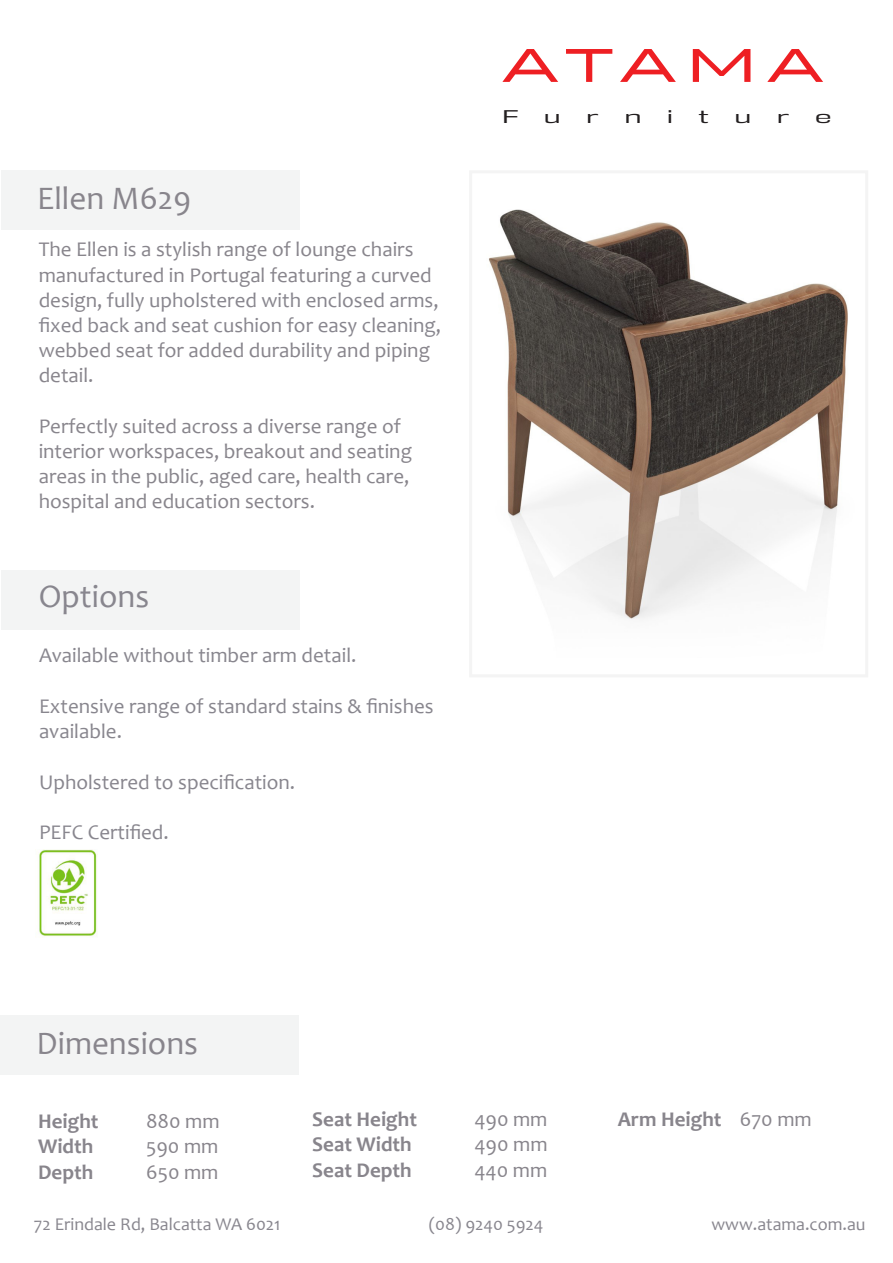
<style>
.page{position:relative;width:893px;height:1263px;background:#fff}
.page>*{position:absolute;margin:0;border:0;box-sizing:border-box;transform-origin:0 0}
.t1{font:500 46.95px "Halogen";letter-spacing:.17em;color:#ee1f23;scale:1.22 1}
.t2{font:33px "Candara";color:#88858c}
.t3{font:33px "Candara";color:#88868e}
.t4{font:21px/25.2px "Candara";color:#88858c}
.t5{font:21px/25.2px "Candara";color:#88868e}
.t6{font:700 21px "Candara";color:#88858c}
.t7{font:18px "Candara";color:#88868e}
.t8{font:16.95px "DDT Bk";color:#231f20;scale:1.6 1}
.s1{color:#88868e}
.s2{font-weight:400}
</style>
<div class="page">
<div style="left:0;top:1016px;width:299px;height:59px;background:#f3f4f4"></div>
<div style="left:469px;top:170px;width:399px;height:507px;border:3px solid #f4f4f4"></div>
<div style="left:1px;top:170px;width:298px;height:60px;background:#f3f4f4"></div>
<img style="left:489px;top:209px;width:359px;height:411px">
<div style="left:1px;top:570px;width:298px;height:59px;background:#f3f4f4"></div>
<img style="left:39px;top:849px;width:59px;height:87px">
<p class="t2" style="left:37px;top:178px;width:156px">Ellen M629</p>
<p class="t4" style="left:39px;top:237px;width:376px">The Ellen is a stylish range of lounge chairs</p>
<p class="t4" style="left:39px;top:262px;width:404px">manufactured in Portugal featuring a curved design, <span class="s1">fully upholstered with enclosed arms, fixed back and seat cushion for easy cleaning, </span>webbed seat for added durability and piping detail.</p>
<p class="t4" style="left:39px;top:413px;width:364px">Perfectly suited across a diverse range of</p>
<p class="t4" style="left:39px;top:438px;width:375px">interior workspaces, breakout and seating</p>
<p class="t4" style="left:39px;top:464px;width:372px">areas in the public, aged care, health care,</p>
<p class="t4" style="left:39px;top:489px;width:278px">hospital and education sectors.</p>
<p class="t3" style="left:39px;top:576px;width:112px">Options</p>
<p class="t5" style="left:39px;top:643px;width:319px">Available without timber arm detail.</p>
<p class="t5" style="left:39px;top:693px;width:396px">Extensive range of standard stains &amp; finishes available.</p>
<p class="t5" style="left:39px;top:769px;width:258px">Upholstered to specification.</p>
<p class="t5" style="left:39px;top:819px;width:131px">PEFC Certified.</p>
<p class="t1" style="left:503px;top:37px;width:264px">ATAMA</p>
<p class="t8" style="left:503px;top:107px;width:12px">F</p>
<p class="t8" style="left:544px;top:107px;width:12px">u</p>
<p class="t8" style="left:586px;top:107px;width:9px">r</p>
<p class="t8" style="left:624px;top:107px;width:12px">n</p>
<p class="t8" style="left:667px;top:107px;width:6px">i</p>
<p class="t8" style="left:699px;top:107px;width:8px">t</p>
<p class="t8" style="left:735px;top:107px;width:12px">u</p>
<p class="t8" style="left:777px;top:107px;width:9px">r</p>
<p class="t8" style="left:815px;top:107px;width:12px">e</p>
<p class="t2" style="left:37px;top:1023px;width:163px">Dimensions</p>
<p class="t6" style="left:38px;top:1108px;width:62px">Height</p>
<p class="t4" style="left:146px;top:1108px;width:75px">880 mm</p>
<p class="t6" style="left:38px;top:1133px;width:57px">Width</p>
<p class="t4" style="left:146px;top:1134px;width:74px">590 mm</p>
<p class="t6" style="left:38px;top:1158px;width:57px">Depth</p>
<p class="t4" style="left:146px;top:1159px;width:74px">650 mm</p>
<p class="t6" style="left:312px;top:1106px;width:106px">Seat Height</p>
<p class="t4" style="left:474px;top:1106px;width:75px">490 mm</p>
<p class="t6" style="left:312px;top:1131px;width:101px">Seat Width</p>
<p class="t4" style="left:474px;top:1132px;width:75px">490 mm</p>
<p class="t6" style="left:312px;top:1156px;width:101px">Seat Depth</p>
<p class="t4" style="left:474px;top:1157px;width:74px">440 mm</p>
<p class="t6" style="left:618px;top:1106px;width:196px">Arm Height <span class="s2">670 mm</span></p>
<p class="t7" style="left:34px;top:1213px;width:248px">72 Erindale Rd, Balcatta WA 6021</p>
<p class="t7" style="left:429px;top:1213px;width:116px">(08) 9240 5924</p>
<p class="t7" style="left:711px;top:1213px;width:156px">www.atama.com.au</p>
</div>
